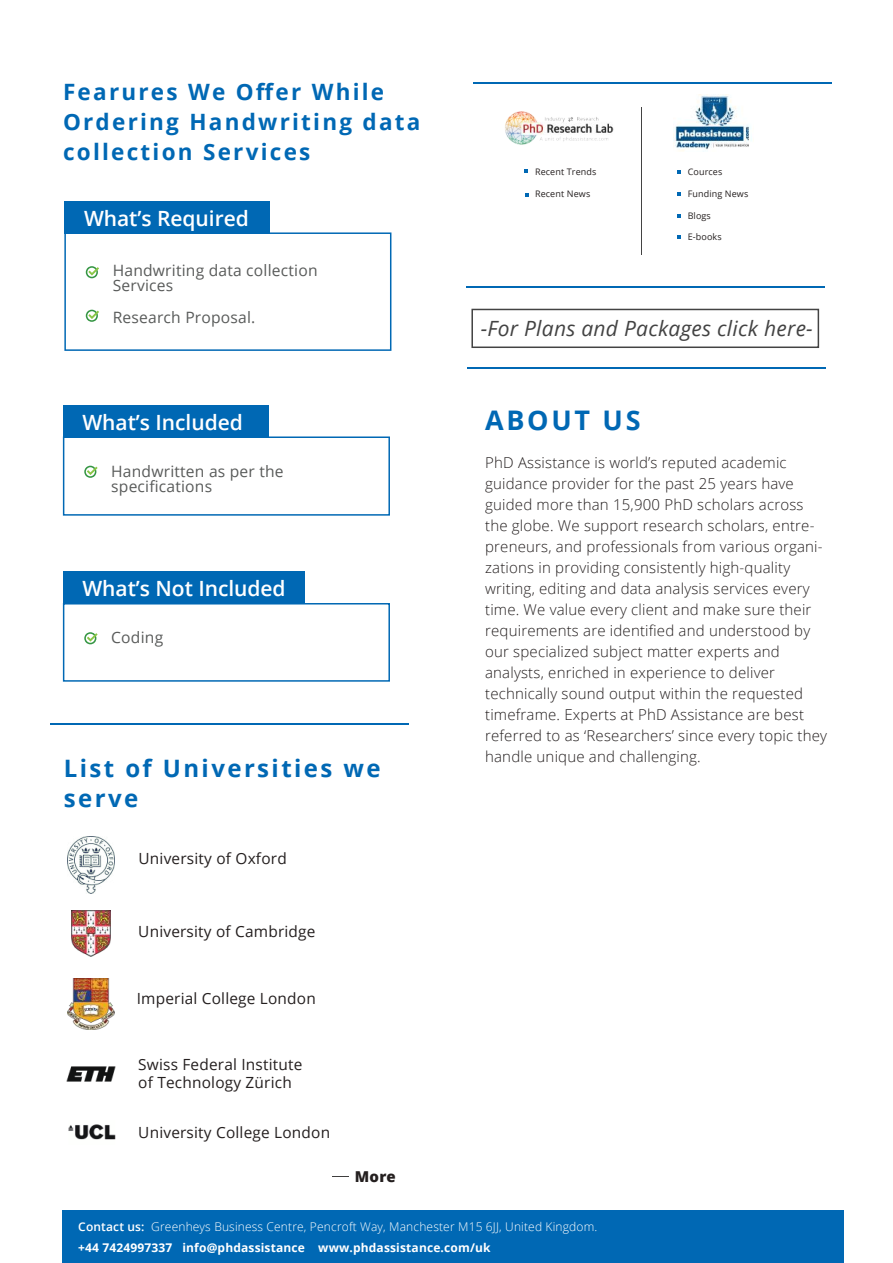
<style>
.page{position:relative;width:893px;height:1263px;background:#fff}
.page>*{position:absolute;margin:0;border:0;box-sizing:border-box;transform-origin:0 0}
.t1{font:700 27px "Open Sans";letter-spacing:.1em;color:#0068b4}
.t2{font:700 24px/30px "Open Sans";letter-spacing:.1em;color:#0068b4}
.t3{font:700 22.5px/30px "Open Sans";letter-spacing:.1em;color:#0068b4}
.t4{font:600 21px "Open Sans";color:#fff}
.t5{font:italic 21px "Open Sans";letter-spacing:.015em;color:#434343}
.t6{font:15.6px/15.6px "Open Sans";letter-spacing:.015em;color:#595b5a}
.t7{font:15.45px/18.5px "Open Sans";letter-spacing:.015em;color:#241f1f}
.t8{font:300 15px/21px "Open Sans";letter-spacing:.015em;color:#241f1f}
.t9{font:800 15px "Open Sans";color:#241f1f}
.t10{font:300 12px/21px "Open Sans";letter-spacing:.015em;color:#fff}
.t11{font:9px "Open Sans";letter-spacing:.015em;color:#241f1f}
.s1{font-weight:600}
.s2{font-weight:700}
</style>
<div class="page">
<div style="left:77px;top:1210px;width:766px;height:53px;background:#0068b4"></div>
<hr style="left:467px;top:367px;width:358px;height:2px;background:#0068b4">
<hr style="left:50px;top:723px;width:358px;height:1px;background:#0068b4">
<hr style="left:467px;top:286px;width:358px;height:2px;background:#0068b4">
<svg style="left:332px;top:1176px;width:17px;height:1px"></svg>
<img style="left:67px;top:836px;width:48px;height:57px">
<img style="left:72px;top:911px;width:39px;height:45px">
<img style="left:67px;top:978px;width:48px;height:51px">
<img style="left:66px;top:1066px;width:50px;height:16px">
<img style="left:68px;top:1124px;width:47px;height:16px">
<div style="left:471px;top:309px;width:348px;height:39px;border:2px solid #434343"></div>
<div style="left:64px;top:232px;width:327px;height:119px;border:2px solid #0068b4"></div>
<div style="left:65px;top:201px;width:205px;height:32px;background:#0068b4"></div>
<svg style="left:86px;top:266px;width:13px;height:12px"></svg>
<svg style="left:86px;top:310px;width:13px;height:12px"></svg>
<div style="left:63px;top:436px;width:327px;height:80px;border:2px solid #0068b4"></div>
<div style="left:63px;top:405px;width:206px;height:32px;background:#0068b4"></div>
<svg style="left:84px;top:466px;width:14px;height:12px"></svg>
<div style="left:63px;top:603px;width:327px;height:79px;border:2px solid #0068b4"></div>
<div style="left:63px;top:571px;width:242px;height:33px;background:#0068b4"></div>
<svg style="left:84px;top:632px;width:14px;height:12px"></svg>
<hr style="left:474px;top:82px;width:358px;height:2px;background:#0068b4">
<img style="left:505px;top:111px;width:109px;height:34px">
<svg style="left:524px;top:170px;width:4px;height:3px"></svg>
<svg style="left:525px;top:193px;width:4px;height:4px"></svg>
<svg style="left:677px;top:214px;width:4px;height:4px"></svg>
<svg style="left:677px;top:235px;width:4px;height:4px"></svg>
<svg style="left:677px;top:171px;width:4px;height:3px"></svg>
<svg style="left:677px;top:192px;width:4px;height:4px"></svg>
<hr style="left:642px;top:107px;width:1px;height:148px;background:#434343">
<img style="left:673px;top:95px;width:79px;height:56px">
<h3 class="t3" style="left:63px;top:76px;width:359px">Fearures We Offer While<br>Ordering Handwriting data collection Services</h3>
<h3 class="t4" style="left:84px;top:204px;width:166px">What’s Required</h3>
<p class="t6" style="left:113px;top:262px;width:206px">Handwriting data collection<br>Services</p>
<p class="t6" style="left:113px;top:309px;width:144px">Research Proposal.</p>
<h3 class="t4" style="left:82px;top:408px;width:162px">What’s Included</h3>
<p class="t6" style="left:111px;top:463px;width:174px">Handwritten as per the specifications</p>
<h3 class="t4" style="left:82px;top:574px;width:205px">What’s Not Included</h3>
<p class="t6" style="left:111px;top:629px;width:54px">Coding</p>
<h2 class="t2" style="left:64px;top:752px;width:318px">List of Universities we serve</h2>
<p class="t7" style="left:139px;top:849px;width:150px">University of Oxford</p>
<p class="t7" style="left:138px;top:922px;width:179px">University of Cambridge</p>
<p class="t7" style="left:137px;top:989px;width:181px">Imperial College London</p>
<p class="t7" style="left:138px;top:1054px;width:166px">Swiss Federal Institute of Technology Zürich</p>
<p class="t7" style="left:138px;top:1123px;width:193px">University College London</p>
<p class="t9" style="left:355px;top:1164px;width:42px">More</p>
<p class="t11" style="left:535px;top:166px;width:63px">Recent Trends</p>
<p class="t11" style="left:535px;top:187px;width:57px">Recent News</p>
<p class="t11" style="left:688px;top:166px;width:36px">Cources</p>
<p class="t11" style="left:688px;top:188px;width:62px">Funding News</p>
<p class="t11" style="left:688px;top:209px;width:25px">Blogs</p>
<p class="t11" style="left:688px;top:231px;width:36px">E-books</p>
<h3 class="t5" style="left:481px;top:314px;width:334px">-For Plans and Packages click here-</h3>
<h1 class="t1" style="left:485px;top:401px;width:157px">ABOUT US</h1>
<p class="t8" style="left:485px;top:451px;width:343px">PhD Assistance is world’s reputed academic guidance provider for the past 25 years have guided more than 15,900 PhD scholars across the globe. We support research scholars, entre&shy;preneurs, and professionals from various organi&shy;zations in providing consistently high-quality writing, editing and data analysis services every time. We value every client and make sure their requirements are identified and understood by our specialized subject matter experts and analysts, enriched in experience to deliver technically sound output within the requested timeframe. Experts at PhD Assistance are best referred to as ‘Researchers’ since every topic they handle unique and challenging.</p>
<p class="t10" style="left:78px;top:1216px;width:521px"><span class="s1">Contact us:</span> Greenheys Business Centre, Pencroft Way, Manchester M15 6JJ, United Kingdom. <span class="s2">+44 7424997337 info@phdassistance www.phdassistance.com/uk</span></p>
</div>
